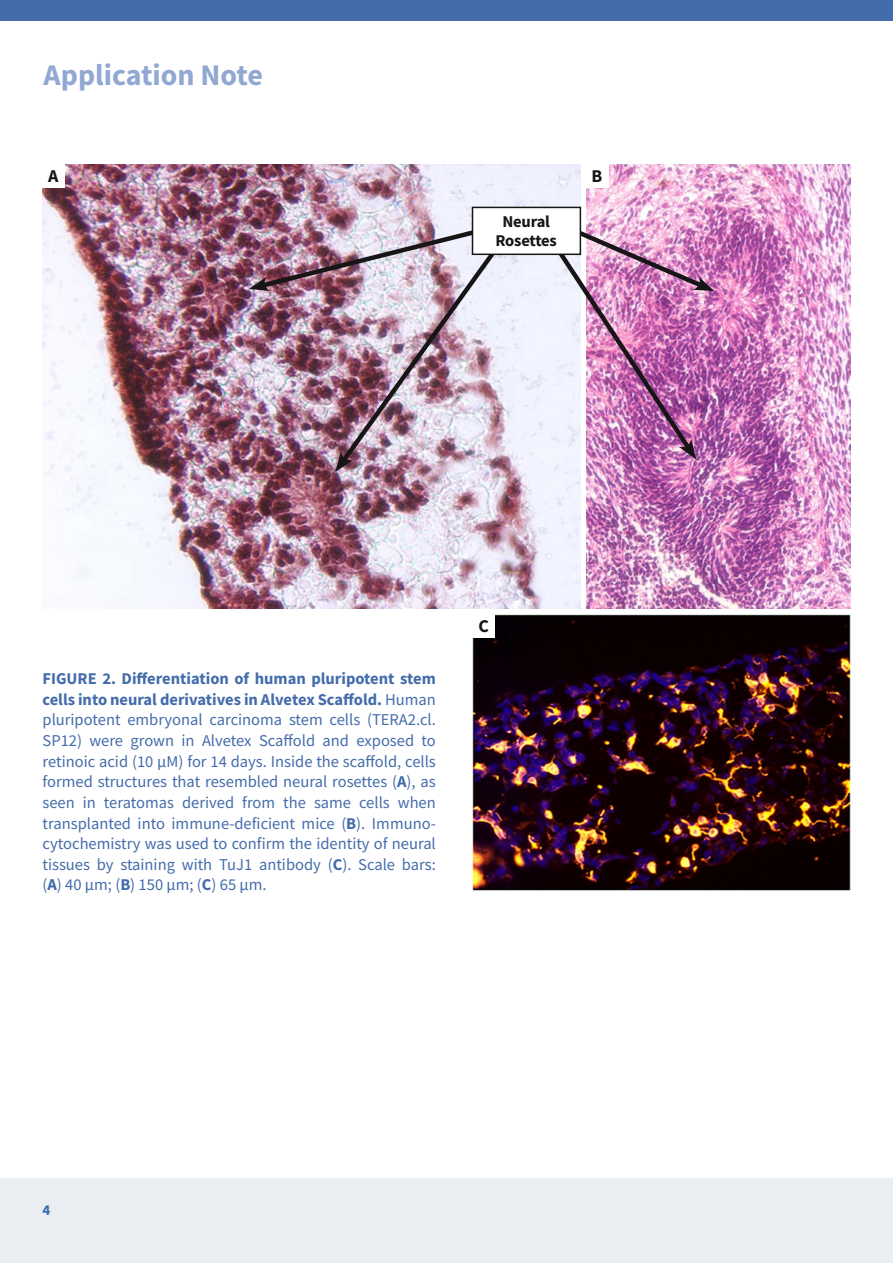
<style>
.page{position:relative;width:893px;height:1263px;background:#fff}
.page>*{position:absolute;margin:0;border:0;box-sizing:border-box;transform-origin:0 0}
.t1{font:700 30px "Source Sans Pro";color:#91a8d3}
.t2{font:700 18px "Source Sans Pro";color:#181516}
.t3{font:16.5px/20.5px "Source Sans Pro";color:#446cab;text-align:justify}
.t4{font:700 16.5px/18.8px "Source Sans Pro";letter-spacing:-.015em;color:#181516;text-align:center}
.t5{font:700 15px "Source Sans Pro";color:#386fae}
.s1{font-weight:700}
</style>
<div class="page">
<div style="left:0;top:0;width:893px;height:21px;background:#446cab"></div>
<img style="left:43px;top:164px;width:537px;height:444px">
<img style="left:586px;top:164px;width:264px;height:444px">
<img style="left:472px;top:614px;width:378px;height:276px">
<img style="left:249px;top:225px;width:253px;height:247px">
<img style="left:551px;top:225px;width:163px;height:235px">
<div style="left:472px;top:207px;width:108px;height:47px;background:#fff"></div>
<div style="left:472px;top:207px;width:109px;height:48px;border:2px solid #181516"></div>
<div style="left:42px;top:164px;width:23px;height:24px;background:#fff"></div>
<div style="left:586px;top:164px;width:22px;height:24px;background:#fff"></div>
<div style="left:473px;top:614px;width:22px;height:24px;background:#fff"></div>
<div style="left:0;top:1178px;width:893px;height:85px;background:#eaeef2"></div>
<h1 class="t1" style="left:44px;top:63px;width:221px">Application Note</h1>
<p class="t2" style="left:48px;top:168px;width:12px">A</p>
<p class="t2" style="left:592px;top:168px;width:12px">B</p>
<p class="t4" style="left:495px;top:213px;width:63px">Neural<br>Rosettes</p>
<p class="t3" style="left:43px;top:670px;width:395px"><span class="s1">FIGURE 2. Differentiation of human pluripotent stem cells into neural derivatives in Alvetex Scaffold.</span> Human pluripotent embryonal carcinoma stem cells (TERA2.cl.<br>SP12) were grown in Alvetex Scaffold and exposed to retinoic acid (10 µM) for 14 days. Inside the scaffold, cells formed structures that resembled neural rosettes (<span class="s1">A</span>), as seen in teratomas derived from the same cells when transplanted into immune-deficient mice (<span class="s1">B</span>). Immuno&shy;cytochemistry was used to confirm the identity of neural tissues by staining with TuJ1 antibody (<span class="s1">C</span>). Scale bars: (<span class="s1">A</span>) 40 µm; (<span class="s1">B</span>) 150 µm; (<span class="s1">C</span>) 65 µm.</p>
<p class="t2" style="left:479px;top:619px;width:12px">C</p>
<p class="t5" style="left:43px;top:1204px;width:9px">4</p>
</div>
